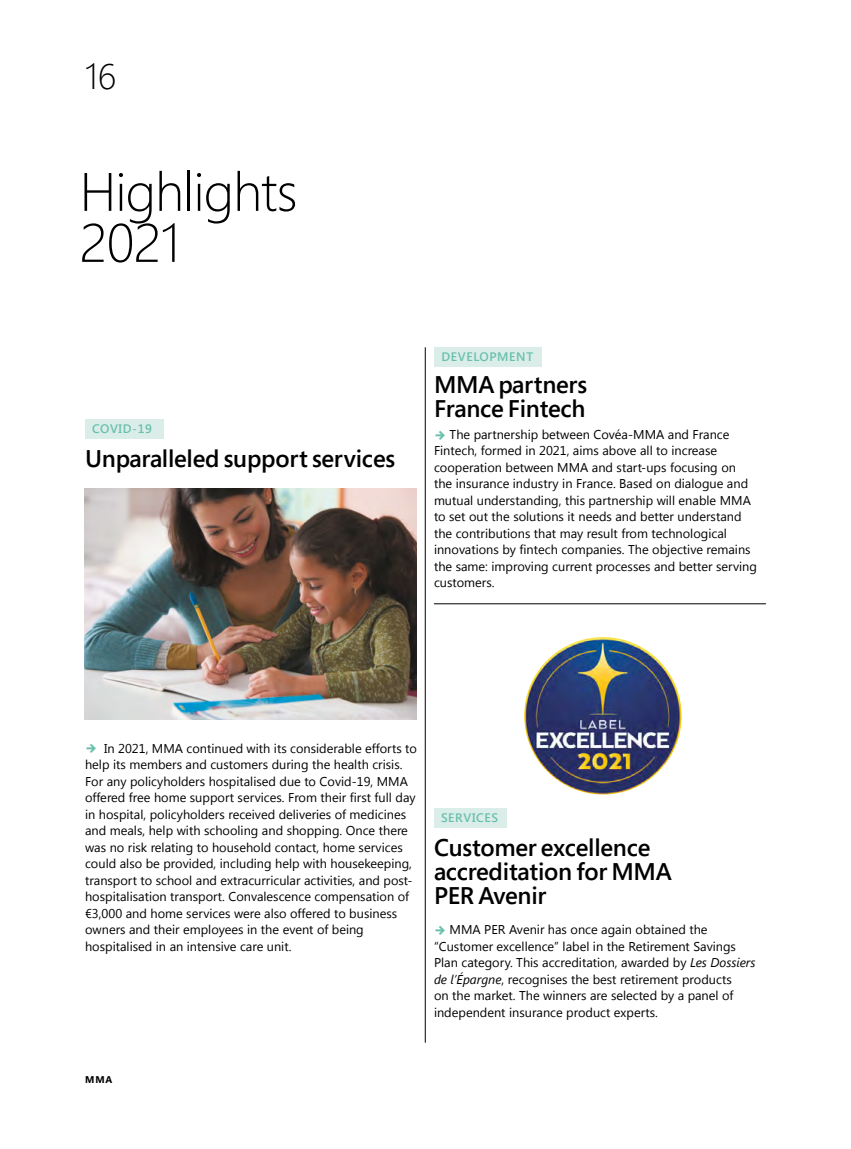
<style>
.page{position:relative;width:851px;height:1149px;background:#fff}
.page>*{position:absolute;margin:0;border:0;box-sizing:border-box;transform-origin:0 0}
.t1{font:300 54px/51px "Segoe Pro Display";letter-spacing:-.01em;color:#000}
.t2{font:300 36px "Segoe Pro Display";color:#000}
.t3{font:600 24px/24px "Segoe Pro";letter-spacing:-.01em;color:#000}
.t4{font:12.75px/16.5px "Segoe UI";color:#000}
.t5{font:600 12.3px "Segoe UI";letter-spacing:.05em;color:#69c0ac}
.t6{font:700 9.75px "Segoe Pro Display";color:#000}
.s1{font-family:"Flesh Plain";color:#69c0ac}
.s2{font-style:italic}
</style>
<div class="page">
<hr style="left:425px;top:347px;width:1px;height:695px;background:#000">
<img style="left:85px;top:488px;width:332px;height:231px">
<div style="left:85px;top:419px;width:79px;height:19px;background:#daede8"></div>
<svg style="left:434px;top:808px;width:72px;height:19px"></svg>
<div style="left:434px;top:347px;width:107px;height:19px;background:#daede8"></div>
<hr style="left:434px;top:603px;width:331px;height:1px;background:#000">
<img style="left:524px;top:637px;width:157px;height:157px;border-radius:79px">
<h2 class="t2" style="left:85px;top:52px;width:33px">16</h2>
<h1 class="t1" style="left:80px;top:165px;width:219px">Highlights<br>2021</h1>
<p class="t5" style="left:92px;top:420px;width:61px">COVID-19</p>
<h3 class="t3" style="left:85px;top:446px;width:311px">Unparalleled support services</h3>
<p class="t5" style="left:441px;top:348px;width:93px">DEVELOPMENT</p>
<h3 class="t3" style="left:434px;top:372px;width:155px">MMA partners<br>France Fintech</h3>
<p class="t4" style="left:434px;top:425px;width:324px"><span class="s1">W</span> The partnership between Covéa-MMA and France Fintech, formed in 2021, aims above all to increase cooperation between MMA and start-ups focusing on the insurance industry in France. Based on dialogue and mutual understanding, this partnership will enable MMA to set out the solutions it needs and better understand the contributions that may result from technological innovations by fintech companies. The objective remains the same: improving current processes and better serving customers.</p>
<p class="t4" style="left:85px;top:739px;width:333px"><span class="s1">W</span> In 2021, MMA continued with its considerable efforts to help its members and customers during the health crisis.<br>For any policyholders hospitalised due to Covid-19, MMA offered free home support services. From their first full day in hospital, policyholders received deliveries of medicines and meals, help with schooling and shopping. Once there was no risk relating to household contact, home services could also be provided, including help with housekeeping, transport to school and extracurricular activities, and post&shy;hospitalisation transport. Convalescence compensation of €3,000 and home services were also offered to business owners and their employees in the event of being hospitalised in an intensive care unit.</p>
<p class="t5" style="left:441px;top:808px;width:59px">SERVICES</p>
<h3 class="t3" style="left:434px;top:834px;width:239px">Customer excellence accreditation for MMA<br>PER Avenir</h3>
<p class="t4" style="left:434px;top:920px;width:323px"><span class="s1">W</span> MMA PER Avenir has once again obtained the “Customer excellence” label in the Retirement Savings Plan category. This accreditation, awarded by <span class="s2">Les Dossiers de l’Épargne</span>, recognises the best retirement products<br>on the market. The winners are selected by a panel of independent insurance product experts.</p>
<p class="t6" style="left:85px;top:1072px;width:29px">MMA</p>
</div>
